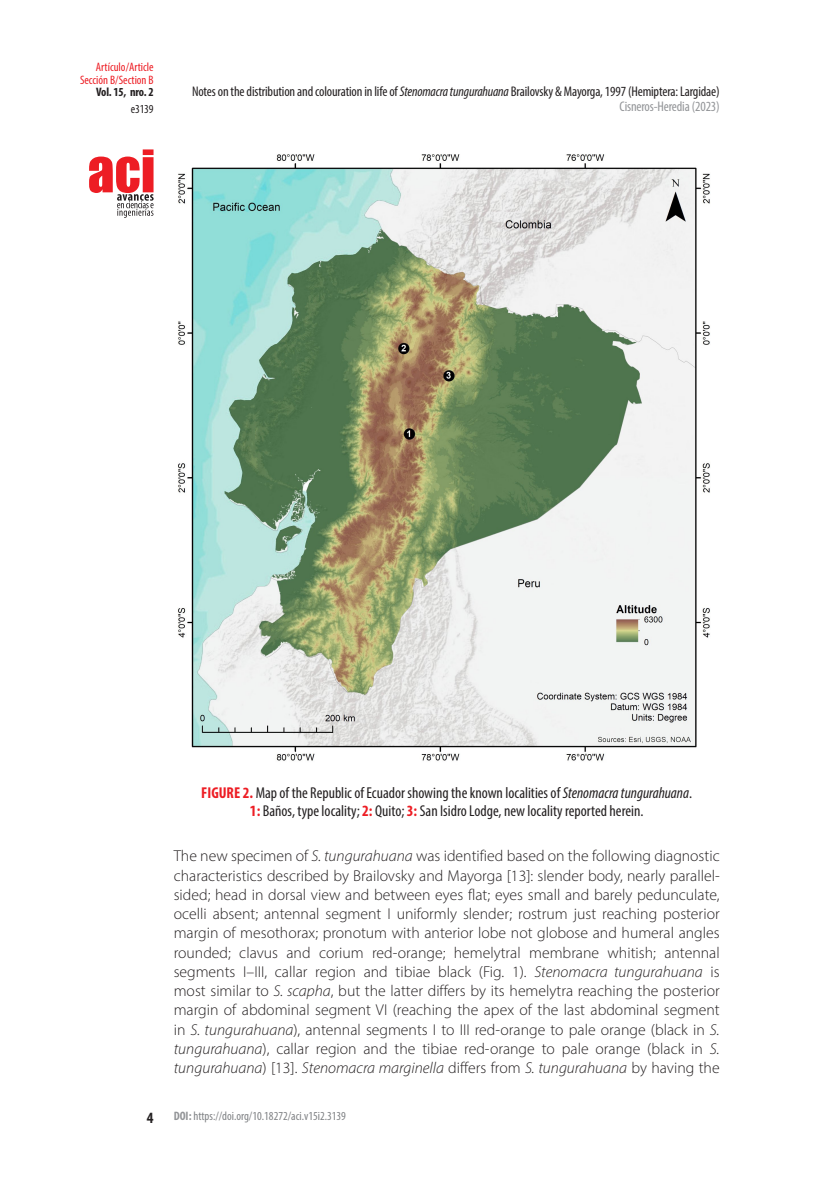
<style>
.page{position:relative;width:819px;height:1191px;background:#fff}
.page>*{position:absolute;margin:0;border:0;box-sizing:border-box;transform-origin:0 0}
.texto{font:300 15.75px/19.2px "Myriad Pro";color:#231f20;text-align:justify}
.pie{font:condensed 15.75px/17.5px "Myriad Pro";color:#231f20;text-align:center}
.t1{font:700 condensed 15.75px "Myriad Pro";color:#231f20}
.t2{font:condensed 14px "Myriad Pro";letter-spacing:-.01em;color:#231f20}
.t3{font:condensed 14px "Myriad Pro";letter-spacing:-.01em;color:#939598}
.t4{font:condensed 12.25px "Myriad Pro";color:#808285}
.t5{font:condensed 12.25px/12.2px "Myriad Pro";color:#ed1d24;text-align:right}
.t6{font:700 condensed 12.25px "Myriad Pro";letter-spacing:-.01em;color:#231f20}
.t7{font:condensed 12.25px "Myriad Pro";letter-spacing:-.01em;color:#231f20}
.s1{font-style:italic}
.s2{font-weight:700;color:#ed1d24}
.s3{color:#221e1f}
.s4{font-weight:700;color:#939598}
</style>
<div class="page">
<svg style="left:89px;top:149px;width:65px;height:69px"></svg>
<img style="left:177px;top:154px;width:533px;height:607px">
<p class="t5" style="left:80px;top:61px;width:75px">Artículo/Article<br>Sección B/Section B</p>
<p class="t6" style="left:96px;top:84px;width:59px">Vol. 15, nro. 2</p>
<p class="t2" style="left:192px;top:83px;width:529px">Notes on the distribution and colouration in life of <span class="s1">Stenomacra tungurahuana</span> Brailovsky &amp; Mayorga, 1997 (Hemiptera: Largidae)</p>
<p class="t7" style="left:131px;top:102px;width:24px">e3139</p>
<p class="t3" style="left:619px;top:98px;width:102px">Cisneros-Heredia (2023)</p>
<p class="t1" style="left:147px;top:1107px;width:8px">4</p>
<p class="pie" style="left:201px;top:784px;width:492px"><span class="s2">FIGURE 2.</span> Map of the Republic of Ecuador showing the known localities of <span class="s1">Stenomacra tungurahuana</span>.<br><span class="s2">1:</span> Baños, type locality; <span class="s2">2:</span> Quito; <span class="s2">3:</span> San Isidro Lodge, new locality reported herein.</p>
<p class="texto" style="left:174px;top:846px;width:547px">The new specimen of <span class="s1">S. tungurahuana</span> was identified based on the following diagnostic characteristics described by Brailovsky and Mayorga <span class="s3">[13]</span>: slender body, nearly parallel&shy;sided; head in dorsal view and between eyes flat; eyes small and barely pedunculate, ocelli absent; antennal segment I uniformly slender; rostrum just reaching posterior margin of mesothorax; pronotum with anterior lobe not globose and humeral angles rounded; clavus and corium red-orange; hemelytral membrane whitish; antennal segments I–III, callar region and tibiae black (Fig. 1). <span class="s1">Stenomacra tungurahuana</span> is most similar to <span class="s1">S. scapha</span>, but the latter differs by its hemelytra reaching the posterior margin of abdominal segment VI (reaching the apex of the last abdominal segment in <span class="s1">S. tungurahuana</span>), antennal segments I to III red-orange to pale orange (black in <span class="s1">S. tungurahuana</span>), callar region and the tibiae red-orange to pale orange (black in <span class="s1">S. tungurahuana</span>) <span class="s3">[13]</span>. <span class="s1">Stenomacra marginella</span> differs from <span class="s1">S. tungurahuana</span> by having the</p>
<p class="t4" style="left:174px;top:1108px;width:174px"><span class="s4">DOI:</span> https://doi.org/10.18272/aci.v15i2.3139</p>
</div>
